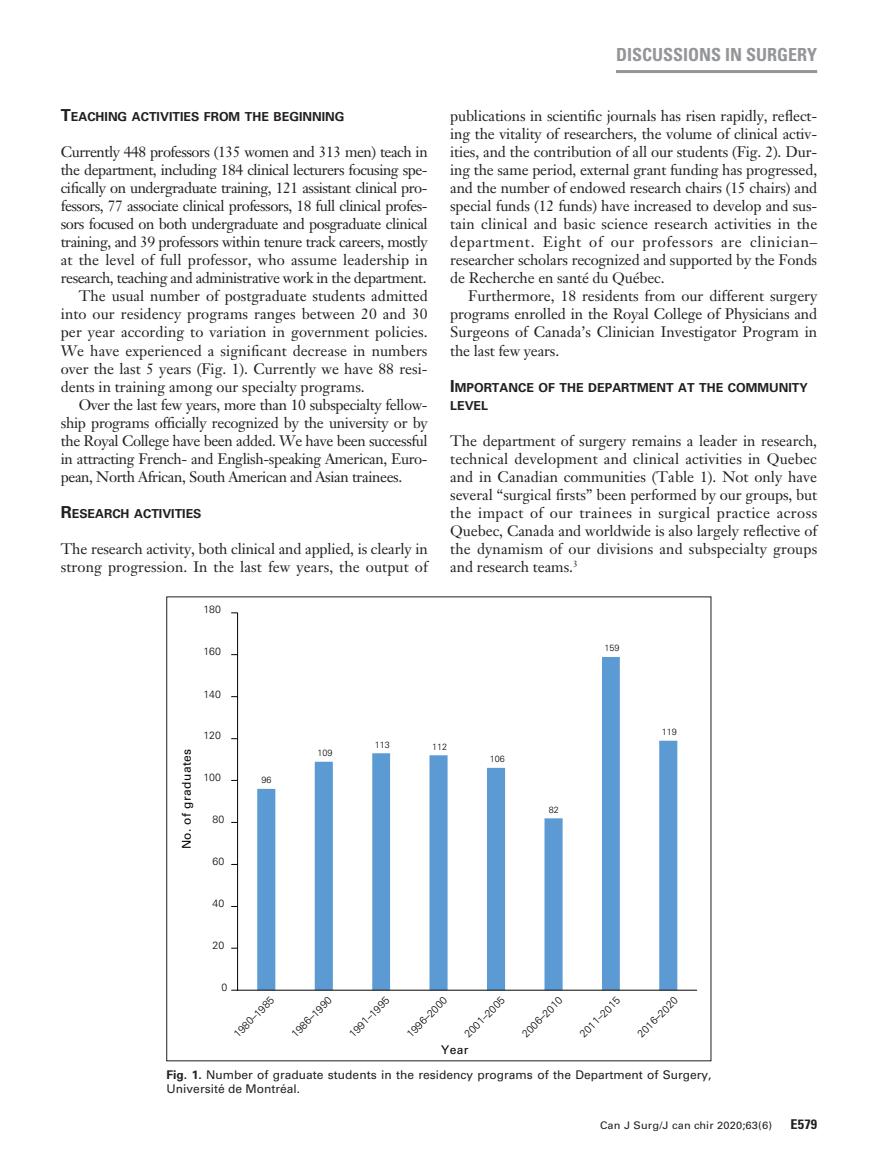
<style>
.page{position:relative;width:878px;height:1175px;background:#fff}
.page>*{position:absolute;margin:0;border:0;box-sizing:border-box;transform-origin:0 0}
.t1{font:700 condensed 18px "Univers LT Std";color:#939598}
.t2{font:15px/18px "Janson Text LT Std";letter-spacing:-.02em;color:#231f20;text-align:justify}
.t3{font:15px "Janson Text LT Std";color:#231f20}
.t4{font:15px "Janson Text LT Std";letter-spacing:.01em;color:#231f20}
.t5{font:15px "Janson Text LT Std";letter-spacing:.005em;color:#231f20}
.t6{font:700 condensed 13.5px "Univers LT Std";color:#231f20;scale:1.05 1}
.t7{font:700 12.3px/18px "Univers LT Std";color:#231f20}
.t8{font:12px/14.2px "Univers LT Std";color:#231f20}
.t9{font:12px "Univers LT Std";letter-spacing:.035em;color:#040503}
.t10{font:300 10.5px "Univers LT Std";color:#040503}
.t11{font:10.5px "Univers LT Std";letter-spacing:.015em;color:#231f20;scale:1.05 1}
.t12{font:300 9px "Univers LT Std";color:#040503}
.s1{font-size:16.5px}
.s2{font-weight:700}
</style>
<div class="page">
<hr style="left:616px;top:70px;width:201px;height:3px;background:#939598">
<svg style="left:257px;top:657px;width:420px;height:332px"></svg>
<hr style="left:237px;top:613px;width:1px;height:377px;background:#040503">
<hr style="left:237px;top:989px;width:460px;height:1px;background:#040503">
<p class="t7" style="left:61px;top:108px;width:285px"><span class="s1">T</span>EACHING ACTIVITIES FROM THE BEGINNING</p>
<p class="t2" style="left:61px;top:143px;width:368px">Currently 448 professors (135 women and 313 men) teach in</p>
<p class="t2" style="left:61px;top:161px;width:368px">the department, including 184 clinical lecturers focusing spe-</p>
<p class="t2" style="left:61px;top:179px;width:368px">cifically on undergraduate training, 121 assistant clinical pro-</p>
<p class="t2" style="left:61px;top:197px;width:368px">fessors, 77 associate clinical professors, 18 full clinical profes-</p>
<p class="t2" style="left:61px;top:215px;width:368px">sors focused on both undergraduate and posgraduate clinical</p>
<p class="t2" style="left:61px;top:233px;width:368px">training, and 39 professors within tenure track careers, mostly</p>
<p class="t4" style="left:61px;top:251px;width:368px">at the level of full professor, who assume leadership in</p>
<p class="t2" style="left:61px;top:269px;width:367px">research, teaching and administrative work in the department.</p>
<p class="t3" style="left:79px;top:287px;width:350px">The usual number of postgraduate students admitted</p>
<p class="t5" style="left:61px;top:305px;width:368px">into our residency programs ranges between 20 and 30</p>
<p class="t4" style="left:61px;top:323px;width:368px">per year according to variation in government policies.</p>
<p class="t5" style="left:61px;top:341px;width:368px">We have experienced a significant decrease in numbers</p>
<p class="t3" style="left:61px;top:359px;width:368px">over the last 5 years (Fig. 1). Currently we have 88 resi-</p>
<p class="t3" style="left:61px;top:377px;width:305px">dents in training among our specialty programs.</p>
<p class="t2" style="left:79px;top:395px;width:350px">Over the last few years, more than 10 subspecialty fellow-</p>
<p class="t2" style="left:61px;top:413px;width:368px">ship programs officially recognized by the university or by</p>
<p class="t2" style="left:61px;top:431px;width:368px">the Royal College have been added. We have been successful</p>
<p class="t2" style="left:61px;top:449px;width:368px">in attracting French- and English-speaking American, Euro-</p>
<p class="t2" style="left:61px;top:467px;width:343px">pean, North African, South American and Asian trainees.</p>
<p class="t7" style="left:61px;top:504px;width:142px"><span class="s1">R</span>ESEARCH ACTIVITIES</p>
<p class="t2" style="left:61px;top:539px;width:368px">The research activity, both clinical and applied, is clearly in strong progression. In the last few years, the output of</p>
<p class="t10" style="left:203px;top:603px;width:19px">180</p>
<p class="t10" style="left:203px;top:645px;width:19px">160</p>
<p class="t10" style="left:203px;top:687px;width:19px">140</p>
<p class="t1" style="left:616px;top:44px;width:203px">DISCUSSIONS IN SURGERY</p>
<p class="t2" style="left:450px;top:107px;width:368px">publications in scientific journals has risen rapidly, reflect&shy;ing the vitality of researchers, the volume of clinical activ&shy;ities, and the contribution of all our students (Fig. 2). Dur&shy;ing the same period, external grant funding has progressed, and the number of endowed research chairs (15 chairs) and special funds (12 funds) have increased to develop and sus&shy;tain clinical and basic science research activities in the department. Eight of our professors are clinician– researcher scholars recognized and supported by the Fonds de Recherche en santé du Québec.</p>
<p class="t2" style="left:450px;top:287px;width:368px;text-indent:18px">Furthermore, 18 residents from our different surgery programs enrolled in the Royal College of Physicians and Surgeons of Canada’s Clinician Investigator Program in the last few years.</p>
<p class="t7" style="left:450px;top:378px;width:359px"><span class="s1">I</span> MPORTANCE OF THE DEPARTMENT AT THE COMMUNITY<br>LEVEL</p>
<p class="t2" style="left:450px;top:431px;width:368px">The department of surgery remains a leader in research, technical development and clinical activities in Quebec and in Canadian communities (Table 1). Not only have several “surgical firsts” been performed by our groups, but the impact of our trainees in surgical practice across Quebec, Canada and worldwide is also largely reflective of the dynamism of our divisions and subspecialty groups and research teams.<sup>3</sup></p>
<p class="t12" style="left:604px;top:643px;width:17px">159</p>
<p class="t9" style="left:179px;top:849px;width:102px;rotate:-90deg">No. of graduates</p>
<p class="t10" style="left:203px;top:729px;width:19px">120</p>
<p class="t10" style="left:203px;top:771px;width:19px">100</p>
<p class="t10" style="left:212px;top:813px;width:13px">80</p>
<p class="t10" style="left:212px;top:855px;width:13px">60</p>
<p class="t12" style="left:261px;top:774px;width:12px">96</p>
<p class="t12" style="left:317px;top:747px;width:17px">109</p>
<p class="t12" style="left:375px;top:739px;width:17px">113</p>
<p class="t12" style="left:432px;top:741px;width:17px">112</p>
<p class="t12" style="left:489px;top:753px;width:17px">106</p>
<p class="t12" style="left:548px;top:804px;width:12px">82</p>
<p class="t12" style="left:662px;top:726px;width:17px">119</p>
<p class="t10" style="left:212px;top:897px;width:13px">40</p>
<p class="t10" style="left:212px;top:938px;width:13px">20</p>
<p class="t10" style="left:221px;top:980px;width:7px">0</p>
<p class="t10" style="left:231px;top:1030px;width:53px;rotate:-45deg">1980–1985</p>
<p class="t10" style="left:289px;top:1030px;width:53px;rotate:-45deg">1986–1990</p>
<p class="t10" style="left:346px;top:1030px;width:53px;rotate:-45deg">1991–1995</p>
<p class="t10" style="left:404px;top:1030px;width:53px;rotate:-45deg">1996–2000</p>
<p class="t10" style="left:462px;top:1030px;width:53px;rotate:-45deg">2001–2005</p>
<p class="t10" style="left:519px;top:1030px;width:53px;rotate:-45deg">2006–2010</p>
<p class="t10" style="left:577px;top:1030px;width:53px;rotate:-45deg">2011–2015</p>
<p class="t10" style="left:635px;top:1030px;width:53px;rotate:-45deg">2016–2020</p>
<p class="t9" style="left:441px;top:1042px;width:29px">Year</p>
<p class="t8" style="left:167px;top:1067px;width:546px"><span class="s2">Fig. 1.</span> Number of graduate students in the residency programs of the Department of Surgery,<br>Université de Montréal.</p>
<p class="t11" style="left:600px;top:1119px;width:165px">Can J Surg/J can chir 2020;63(6)</p>
<p class="t6" style="left:790px;top:1116px;width:27px">E579</p>
</div>
